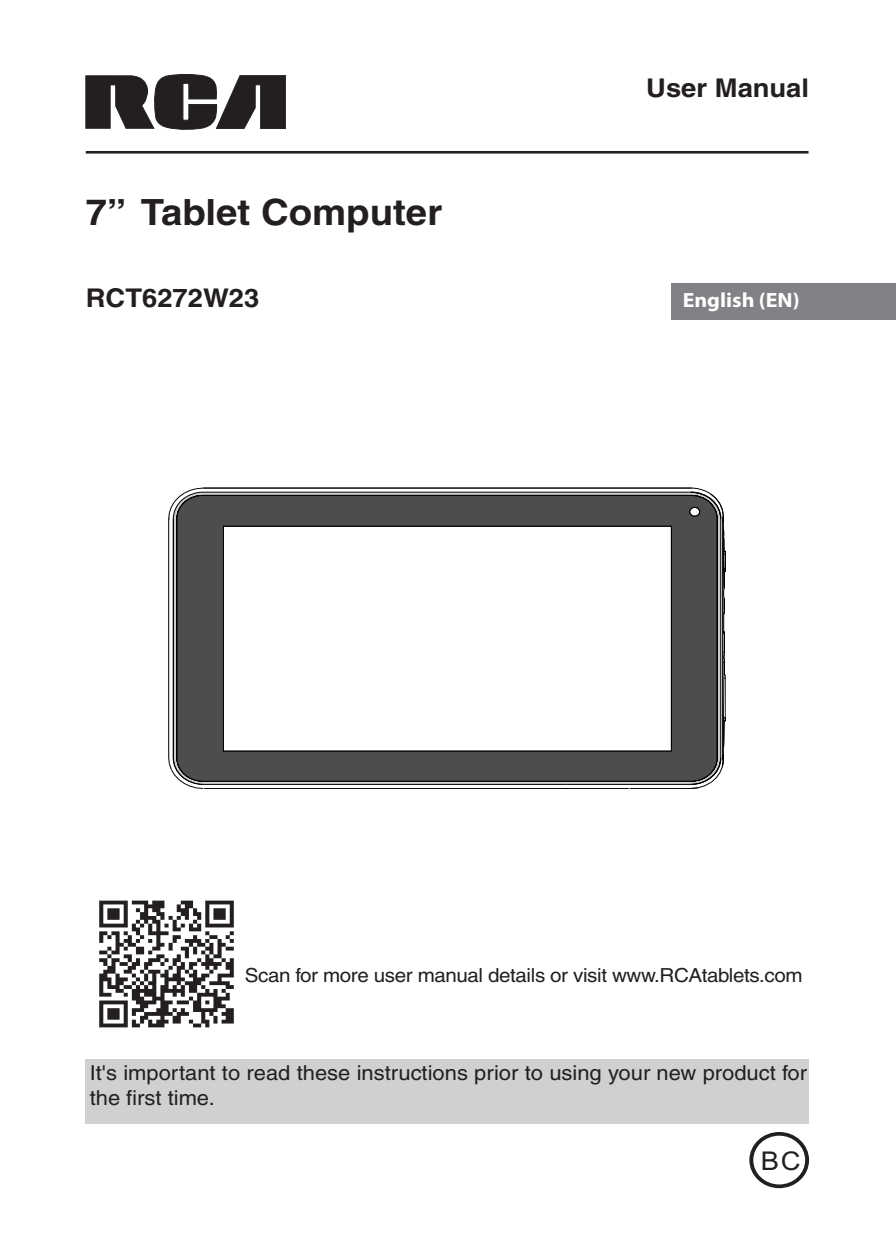
<style>
.page{position:relative;width:896px;height:1258px;background:#fff}
.page>*{position:absolute;margin:0;border:0;box-sizing:border-box;transform-origin:0 0}
.t1{font:700 36px "Helvetica";color:#231f20;scale:1.06 1}
.t2{font:700 25.8px "Helvetica";color:#231f20;scale:1.06 1}
.t3{font:25.8px "Arial";color:#231f20;scale:1.06 1}
.t4{font:20.7px/24.9px "Helvetica";color:#231f20;scale:1.06 1}
.t5{font:700 20.7px "Myriad Pro";color:#fff;scale:1.06 1}
.t6{font:19.2px "Helvetica";letter-spacing:-.02em;color:#231f20;scale:1.06 1}
</style>
<div class="page">
<svg style="left:86px;top:74px;width:200px;height:55px"></svg>
<div style="left:86px;top:1059px;width:722px;height:64px;background:#cfd0d2"></div>
<hr style="left:86px;top:151px;width:722px;height:3px;background:#231f20">
<svg style="left:172px;top:491px;width:517px;height:294px;background:#9b9a9a"></svg>
<hr style="left:168px;top:519px;width:1px;height:239px;background:#010202">
<hr style="left:173px;top:519px;width:1px;height:239px;background:#010202">
<hr style="left:203px;top:788px;width:487px;height:1px;background:#010202">
<hr style="left:203px;top:488px;width:487px;height:1px;background:#010202">
<svg style="left:168px;top:757px;width:36px;height:32px"></svg>
<svg style="left:168px;top:487px;width:36px;height:33px"></svg>
<svg style="left:689px;top:487px;width:37px;height:302px"></svg>
<svg style="left:176px;top:494px;width:541px;height:288px"></svg>
<div style="left:688px;top:507px;width:11px;height:10px;border:1px solid #010202;border-radius:50%"></div>
<div style="left:223px;top:526px;width:448px;height:226px;border:1px solid #010202"></div>
<div style="left:749px;top:1132px;width:59px;height:56px;border:4px solid #231f20;border-radius:50%"></div>
<div style="left:671px;top:283px;width:224px;height:37px;background:#808285"></div>
<img style="left:99px;top:900px;width:135px;height:128px">
<h1 class="t1" style="left:86px;top:199px;width:337px">7” Tablet Computer</h1>
<p class="t2" style="left:86px;top:288px;width:165px">RCT6272W23</p>
<p class="t2" style="left:646px;top:79px;width:155px">User Manual</p>
<p class="t5" style="left:682px;top:288px;width:112px">English (EN)</p>
<p class="t6" style="left:245px;top:968px;width:527px">Scan for more user manual details or visit www.RCAtablets.com</p>
<p class="t4" style="left:90px;top:1062px;width:678px">It's important to read these instructions prior to using your new product for the first time.</p>
<p class="t3" style="left:760px;top:1146px;width:39px">BC</p>
</div>
